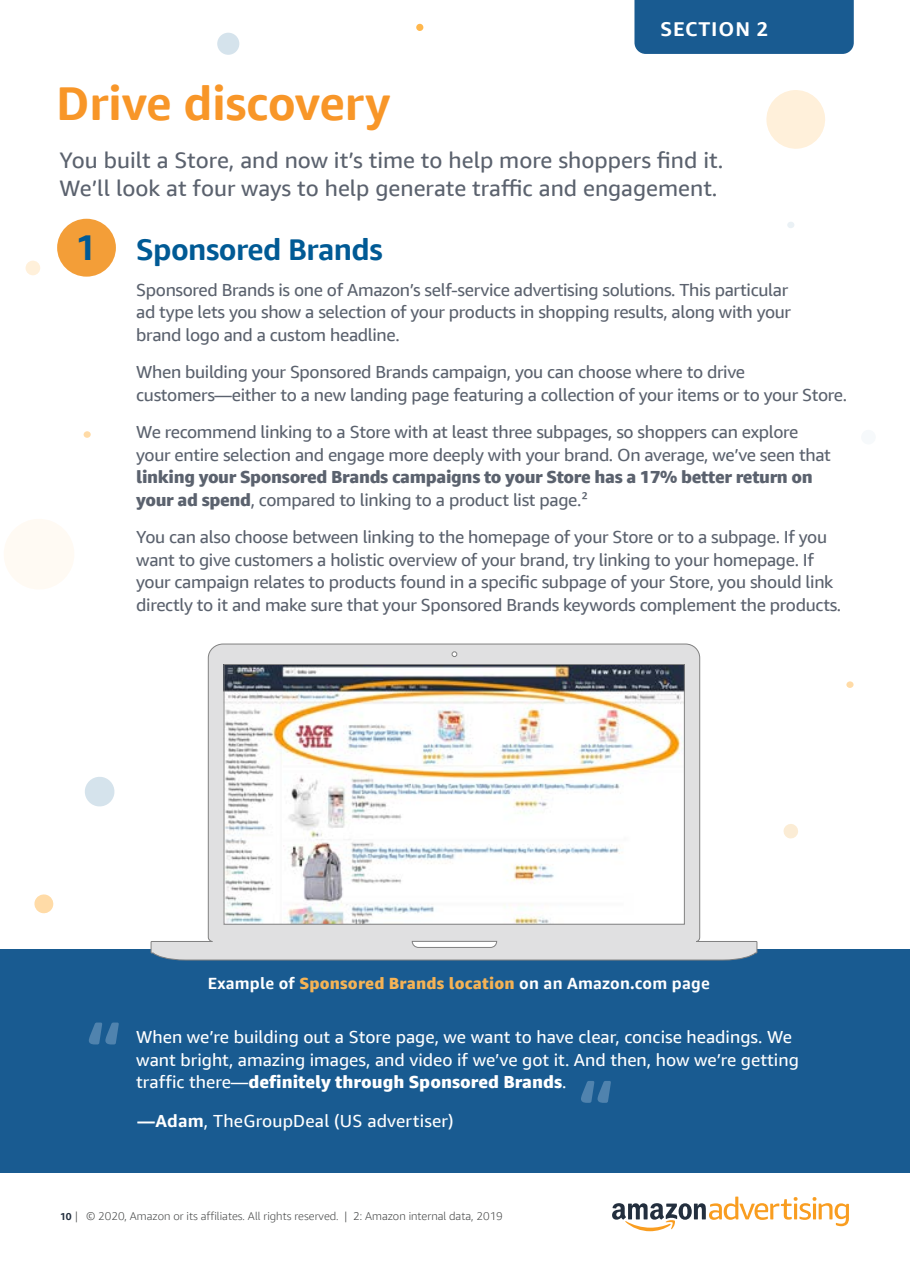
<style>
.page{position:relative;width:910px;height:1280px;background:#fff}
.page>*{position:absolute;margin:0;border:0;box-sizing:border-box;transform-origin:0 0}
.t1{font:700 75px "Amazon Ember Display";color:#5083ae}
.t2{font:700 47.5px "Amazon Ember Display";letter-spacing:-.01em;color:#f89628}
.t3{font:700 35.5px "Amazon Ember";color:#005a95}
.t4{font:700 30px "Amazon Ember Display";letter-spacing:-.02em;color:#005a95}
.t5{font:22.5px/27.5px "Amazon Ember Display";color:#5b626e}
.t6{font:700 20px "Amazon Ember Display";letter-spacing:.045em;color:#fff}
.t7{font:17.5px/22.5px "Amazon Ember Display";letter-spacing:-.02em;color:#5b626e}
.t8{font:17.5px/22.5px "Amazon Ember Display";color:#fff}
.t9{font:800 17.5px/22.5px "Amazon Ember Display";letter-spacing:-.02em;color:#5b626e}
.t10{font:800 17.5px "Amazon Ember Display";color:#fff}
.t11{font:700 16.25px "Amazon Ember Display";letter-spacing:.01em;color:#fff}
.t12{font:300 11.25px "Amazon Ember Display";color:#3f4141}
.s1{font-weight:400}
.s2{font-weight:800;color:#f5b355}
.s3{font-weight:700}
.s4{font-family:"Amazon Ember";font-weight:700;font-size:10px;color:#232f3e}
.s5{font-family:"Amazon Ember"}
</style>
<div class="page">
<svg style="left:416px;top:23px;width:8px;height:8px"></svg>
<svg style="left:85px;top:777px;width:30px;height:30px"></svg>
<svg style="left:34px;top:894px;width:20px;height:20px"></svg>
<div style="left:787px;top:222px;width:8px;height:6px;background:#eaf1f5;border-radius:50%"></div>
<svg style="left:766px;top:90px;width:59px;height:59px"></svg>
<div style="left:217px;top:33px;width:23px;height:22px;background:#d5e3ec;border-radius:50%"></div>
<svg style="left:4px;top:519px;width:70px;height:70px"></svg>
<svg style="left:83px;top:431px;width:8px;height:7px"></svg>
<svg style="left:25px;top:260px;width:16px;height:16px"></svg>
<svg style="left:783px;top:824px;width:15px;height:15px"></svg>
<svg style="left:846px;top:681px;width:8px;height:7px"></svg>
<div style="left:861px;top:429px;width:15px;height:16px;background:#f6f9fb;border-radius:50%"></div>
<div style="left:0;top:950px;width:910px;height:223px;background:#195b91"></div>
<div style="left:57px;top:219px;width:59px;height:58px;background:#f39e38;border-radius:50%"></div>
<div style="left:634px;top:0;width:220px;height:54px;background:#195b91"></div>
<svg style="left:150px;top:643px;width:608px;height:318px"></svg>
<img style="left:226px;top:666px;width:457px;height:257px">
<div style="left:224px;top:664px;width:461px;height:261px;border:1px solid #808080"></div>
<svg style="left:412px;top:651px;width:85px;height:297px"></svg>
<svg style="left:612px;top:1197px;width:237px;height:34px"></svg>
<p class="t6" style="left:661px;top:16px;width:109px">SECTION 2</p>
<h2 class="t2" style="left:56px;top:73px;width:336px">Drive discovery</h2>
<p class="t5" style="left:60px;top:147px;width:665px">You built a Store, and now it’s time to help more shoppers find it.<br>We’ll look at four ways to help generate traffic and engagement.</p>
<h3 class="t4" style="left:136px;top:231px;width:248px">Sponsored Brands</h3>
<p class="t7" style="left:136px;top:279px;width:656px">Sponsored Brands is one of Amazon’s self-service advertising solutions. This particular ad type lets you show a selection of your products in shopping results, along with your brand logo and a custom headline.</p>
<p class="t7" style="left:136px;top:361px;width:712px">When building your Sponsored Brands campaign, you can choose where to drive customers—either to a new landing page featuring a collection of your items or to your Store.</p>
<p class="t7" style="left:136px;top:421px;width:696px">We recommend linking to a Store with at least three subpages, so shoppers can explore your entire selection and engage more deeply with your brand. On average, we’ve seen that</p>
<p class="t9" style="left:136px;top:466px;width:678px">linking your Sponsored Brands campaigns to your Store has a 17% better return on your ad spend<span class="s1">, compared to linking to a product list page.²</span></p>
<p class="t7" style="left:136px;top:526px;width:706px">You can also choose between linking to the homepage of your Store or to a subpage. If you want to give customers a holistic overview of your brand, try linking to your homepage. If your campaign relates to products found in a specific subpage of your Store, you should link directly to it and make sure that your Sponsored Brands keywords complement the products.</p>
<h3 class="t3" style="left:76px;top:225px;width:22px">1</h3>
<h1 class="t1" style="left:85px;top:1001px;width:39px">“</h1>
<p class="t11" style="left:208px;top:973px;width:503px">Example of <span class="s2">Sponsored Brands location</span> on an Amazon.com page</p>
<p class="t8" style="left:136px;top:1026px;width:664px">When we’re building out a Store page, we want to have clear, concise headings. We want bright, amazing images, and video if we’ve got it. And then, how we’re getting</p>
<p class="t10" style="left:136px;top:1071px;width:432px"><span class="s1">traffic there—</span>definitely through Sponsored Brands<span class="s1">.</span></p>
<p class="t8" style="left:138px;top:1110px;width:318px"><span class="s3">—Adam</span>, TheGroupDeal (US advertiser)</p>
<h1 class="t1" style="left:577px;top:1059px;width:39px">“</h1>
<p class="t12" style="left:60px;top:1210px;width:444px"><span class="s4">10</span> <span class="s5">| ©</span> 2020, Amazon or its affiliates. All rights reserved. | <span class="s5">2: Amazon internal data,</span> 2019</p>
</div>
